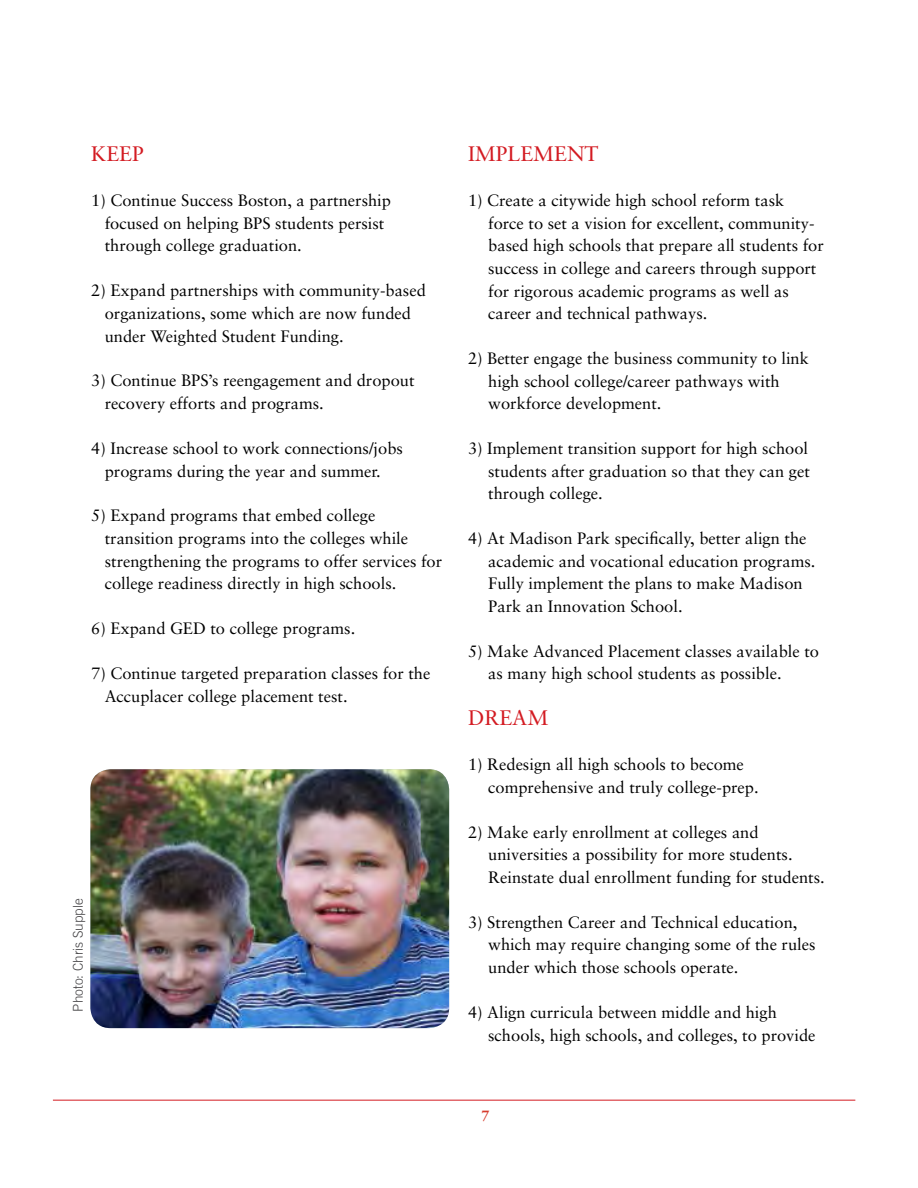
<style>
.page{position:relative;width:918px;height:1188px;background:#fff}
.page>*{position:absolute;margin:0;border:0;box-sizing:border-box;transform-origin:0 0}
.t1{font:21px "Sabon";color:#d31a21}
.t2{font:16.5px/22.5px "Sabon";color:#000}
.t3{font:700 15px "Sabon";color:#d63b2c}
.t4{font:300 13.5px "Trade Gothic";color:#414042}
</style>
<div class="page">
<hr style="left:53px;top:1100px;width:802px;height:1px;background:#d31a21">
<img style="left:90px;top:769px;width:359px;height:259px">
<p class="t1" style="left:91px;top:142px;width:29px">Keep</p>
<p class="t2" style="left:105px;top:189px;width:288px;text-indent:-13px">1) Continue Success Boston, a partnership focused on helping BPS students persist through college graduation.</p>
<p class="t2" style="left:105px;top:279px;width:323px;text-indent:-13px">2) Expand partnerships with community-based organizations, some which are now funded under Weighted Student Funding.</p>
<p class="t2" style="left:105px;top:369px;width:311px;text-indent:-13px">3) Continue BPS’s reengagement and dropout recovery efforts and programs.</p>
<p class="t2" style="left:91px;top:437px;width:313px;text-align:center">4) Increase school to work connections/jobs programs during the year and summer.</p>
<p class="t2" style="left:105px;top:504px;width:339px;text-indent:-13px">5) Expand programs that embed college transition programs into the colleges while strengthening the programs to offer services for college readiness directly in high schools.</p>
<p class="t2" style="left:91px;top:617px;width:266px">6) Expand GED to college programs.</p>
<p class="t2" style="left:105px;top:662px;width:327px;text-indent:-13px">7) Continue targeted preparation classes for the<br>Accuplacer college placement test.</p>
<p class="t4" style="left:70px;top:1012px;width:115px;rotate:-90deg">Photo: Chris Supple</p>
<p class="t1" style="left:468px;top:142px;width:24px">Impleme</p>
<p class="t1" style="left:567px;top:142px;width:26px">nt</p>
<p class="t2" style="left:488px;top:189px;width:337px;text-indent:-20px">1) Create a citywide high school reform task force to set a vision for excellent, community&shy;based high schools that prepare all students for success in college and careers through support for rigorous academic programs as well as career and technical pathways.</p>
<p class="t2" style="left:488px;top:347px;width:322px;text-indent:-20px">2) Better engage the business community to link high school college/career pathways with workforce development.</p>
<p class="t2" style="left:488px;top:437px;width:323px;text-align:justify;text-indent:-20px">3) Implement transition support for high school students after graduation so that they can get through college.</p>
<p class="t2" style="left:488px;top:527px;width:329px;text-indent:-20px">4) At Madison Park specifically, better align the academic and vocational education programs.<br>Fully implement the plans to make Madison Park an Innovation School.</p>
<p class="t2" style="left:488px;top:639px;width:332px;text-indent:-20px">5) Make Advanced Placement classes available to as many high school students as possible.</p>
<p class="t1" style="left:468px;top:706px;width:82px">Dream</p>
<p class="t2" style="left:488px;top:753px;width:272px;text-indent:-20px">1) Redesign all high schools to become comprehensive and truly college-prep.</p>
<p class="t2" style="left:488px;top:821px;width:338px;text-indent:-20px">2) Make early enrollment at colleges and universities a possibility for more students.<br>Reinstate dual enrollment funding for students.</p>
<p class="t2" style="left:488px;top:911px;width:329px;text-indent:-20px">3) Strengthen Career and Technical education, which may require changing some of the rules under which those schools operate.</p>
<p class="t2" style="left:488px;top:1001px;width:329px;text-indent:-20px">4) Align curricula between middle and high schools, high schools, and colleges, to provide</p>
<p class="t3" style="left:481px;top:1106px;width:10px">7</p>
</div>
